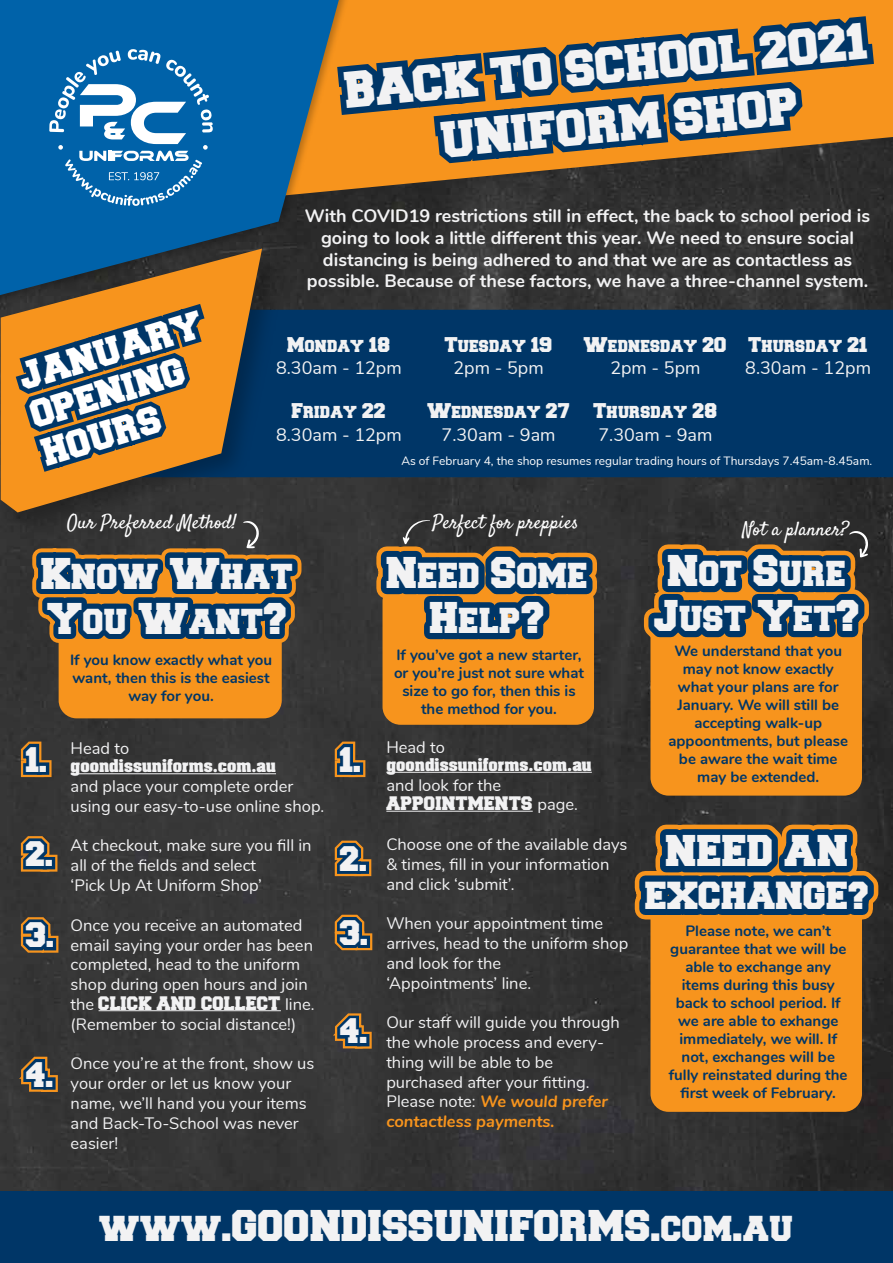
<style>
.page{position:relative;width:893px;height:1263px;background:#fff}
.page>*{position:absolute;margin:0;border:0;box-sizing:border-box;transform-origin:0 0}
.t1{font:43.5px/58.5px "Freshman";color:#f2f2f3;text-align:center}
.t2{font:37.5px/45px "Freshman";color:#f2f2f3;text-align:center}
.t3{font:33px/39.6px "Freshman";color:#fff}
.t4{font:33px "Freshman";color:#f2f2f3}
.t5{font:30px "Freshman";color:#f2f2f3}
.t6{font:19.5px "Satisfy";color:#fff}
.t7{font:700 18px/21.6px "Nunito";color:#f2f2f3;text-align:center}
.t8{font:18px "Freshman";color:#f2f2f3}
.t9{font:18px "Nunito";color:#f2f2f3}
.t10{font:16.5px/19.8px "Nunito";color:#f2f2f3}
.t11{font:16.5px "Freshman";color:#f2f2f3}
.t12{font:700 15px/18px "Nunito";color:#003667;text-align:center}
.t13{font:700 15px "Aachen";color:#f2f2f3}
.t14{font:12px "Nunito";color:#fff}
.s1{font-family:"Nunito"}
.s2{font-weight:700;font-style:italic;color:#f7941d}
</style>
<div class="page">
<img style="left:0;top:233px;width:893px;height:959px">
<div style="left:0;top:1192px;width:893px;height:71px;background:#003667"></div>
<div style="left:295px;top:310px;width:598px;height:167px;background:#003667"></div>
<img style="left:0;top:342px;width:295px;height:204px">
<svg style="left:1px;top:342px;width:261px;height:170px;background:#6d5535"></svg>
<svg style="left:10px;top:342px;width:200px;height:135px;background:#675d47"></svg>
<div style="left:59px;top:602px;width:223px;height:116px;background:#f7941d;border-radius:18px"></div>
<div style="left:382px;top:583px;width:212px;height:142px;background:#f7941d;border-radius:18px"></div>
<div style="left:650px;top:602px;width:212px;height:194px;background:#f7941d;border-radius:18px"></div>
<svg style="left:459px;top:0;width:434px;height:233px;background:#57442d"></svg>
<svg style="left:0;top:0;width:459px;height:342px;background:#345769"></svg>
<svg style="left:49px;top:49px;width:164px;height:157px"></svg>
<svg style="left:331px;top:10px;width:549px;height:165px;background:#776140"></svg>
<hr style="left:71px;top:773px;width:205px;height:1px;background:#f2f2f3">
<hr style="left:99px;top:1010px;width:182px;height:1px;background:#f2f2f3">
<div style="left:35px;top:760px;width:17px;height:17px;border:10px solid #f7941d"></div>
<svg style="left:16px;top:736px;width:33px;height:46px"></svg>
<div style="left:37px;top:762px;width:12px;height:13px;border:6px solid #003667"></div>
<hr style="left:386px;top:772px;width:206px;height:1px;background:#f2f2f3">
<hr style="left:386px;top:811px;width:147px;height:1px;background:#f2f2f3">
<div style="left:349px;top:760px;width:16px;height:17px;border:10px solid #f7941d"></div>
<svg style="left:329px;top:736px;width:34px;height:46px"></svg>
<div style="left:351px;top:762px;width:12px;height:13px;border:6px solid #003667"></div>
<svg style="left:11px;top:831px;width:48px;height:46px;background:#43443f"></svg>
<div style="left:43px;top:857px;width:12px;height:12px;border:6px solid #003667"></div>
<svg style="left:325px;top:835px;width:48px;height:46px;background:#454541"></svg>
<div style="left:357px;top:861px;width:12px;height:13px;border:6px solid #003667"></div>
<div style="left:42px;top:936px;width:16px;height:17px;border:10px solid #f7941d"></div>
<svg style="left:16px;top:912px;width:40px;height:46px;background:#424543"></svg>
<div style="left:44px;top:938px;width:12px;height:12px;border:6px solid #003667"></div>
<div style="left:355px;top:933px;width:17px;height:17px;border:10px solid #f7941d"></div>
<svg style="left:329px;top:909px;width:40px;height:46px;background:#434644"></svg>
<div style="left:358px;top:935px;width:12px;height:13px;border:6px solid #003667"></div>
<div style="left:41px;top:1075px;width:17px;height:17px;border:10px solid #f7941d"></div>
<svg style="left:6px;top:1044px;width:49px;height:53px;background:#3d3f3d"></svg>
<div style="left:43px;top:1077px;width:13px;height:13px;border:6px solid #003667"></div>
<div style="left:355px;top:1032px;width:17px;height:17px;border:10px solid #f7941d"></div>
<svg style="left:320px;top:1001px;width:49px;height:53px;background:#414240"></svg>
<div style="left:357px;top:1034px;width:12px;height:12px;border:6px solid #003667"></div>
<svg style="left:17px;top:512px;width:294px;height:174px"></svg>
<svg style="left:633px;top:496px;width:246px;height:156px;background:#404442"></svg>
<div style="left:650px;top:882px;width:212px;height:230px;background:#f7941d;border-radius:18px"></div>
<svg style="left:624px;top:777px;width:265px;height:193px"></svg>
<svg style="left:366px;top:498px;width:241px;height:156px"></svg>
<h1 class="t1" style="left:343px;top:62px;width:526px;rotate:-5deg">BACK TO SCHOOL 2021<br>UNIFORM SHOP</h1>
<h3 class="t3" style="left:15px;top:361px;width:192px;rotate:-17deg">JANUARY<br>OPENING<br>HOURS</h3>
<p class="t7" style="left:305px;top:204px;width:567px">With COVID19 restrictions still in effect, the back to school period is going to look a little different this year. We need to ensure social distancing is being adhered to and that we are as contactless as possible. Because of these factors, we have a three-channel system.</p>
<p class="t8" style="left:287px;top:336px;width:104px">Monday 18</p>
<p class="t9" style="left:276px;top:355px;width:127px">8.30am - 12pm</p>
<p class="t8" style="left:292px;top:403px;width:96px">Friday 22</p>
<p class="t9" style="left:276px;top:421px;width:127px">8.30am - 12pm</p>
<p class="t8" style="left:445px;top:336px;width:109px">Tuesday 19</p>
<p class="t9" style="left:453px;top:355px;width:92px">2pm - 5pm</p>
<p class="t8" style="left:427px;top:403px;width:144px">Wednesday 27</p>
<p class="t9" style="left:442px;top:421px;width:116px">7.30am - 9am</p>
<p class="t8" style="left:584px;top:336px;width:145px">Wednesday 20</p>
<p class="t9" style="left:610px;top:355px;width:92px">2pm - 5pm</p>
<p class="t8" style="left:593px;top:403px;width:125px">Thursday 28</p>
<p class="t9" style="left:598px;top:421px;width:116px">7.30am - 9am</p>
<p class="t8" style="left:748px;top:336px;width:121px">Thursday 21</p>
<p class="t9" style="left:745px;top:355px;width:127px">8.30am - 12pm</p>
<p class="t14" style="left:401px;top:452px;width:472px">As of February 4, the shop resumes regular trading hours of Thursdays 7.45am-8.45am.</p>
<p class="t6" style="left:67px;top:510px;width:171px">Our Preferred Method!</p>
<p class="t6" style="left:432px;top:510px;width:148px">Perfect for preppies</p>
<p class="t6" style="left:742px;top:517px;width:108px">Not a planner?</p>
<h2 class="t2" style="left:42px;top:553px;width:254px;text-align:left">Know What<br>You Want?</h2>
<h2 class="t2" style="left:387px;top:553px;width:203px">Need Some<br>Help?</h2>
<h2 class="t2" style="left:654px;top:550px;width:208px">Not Sure<br>Just Yet?</h2>
<p class="t12" style="left:70px;top:650px;width:204px">If you know exactly what you want, then this is the easiest way for you.</p>
<p class="t12" style="left:394px;top:645px;width:191px">If you’ve got a new starter, or you’re just not sure what size to go for, then this is the method for you.</p>
<p class="t12" style="left:668px;top:641px;width:181px">We understand that you may not know exactly what your plans are for<br>January. We will still be accepting walk-up appoontments, but please be aware the wait time may be extended.</p>
<h3 class="t5" style="left:26px;top:746px;width:23px">1.</h3>
<p class="t10" style="left:386px;top:736px;width:60px">Head to</p>
<p class="t10" style="left:71px;top:738px;width:60px">Head to</p>
<p class="t13" style="left:71px;top:755px;width:207px">goondissuniforms.com.au</p>
<p class="t10" style="left:71px;top:775px;width:255px">and place your complete order using our easy-to-use online shop.</p>
<p class="t10" style="left:71px;top:835px;width:242px">At checkout, make sure you fill in all of the fields and select<br>‘Pick Up At Uniform Shop’</p>
<p class="t10" style="left:71px;top:914px;width:244px">Once you receive an automated email saying your order has been completed, head to the uniform shop during open hours and join</p>
<p class="t11" style="left:71px;top:996px;width:245px"><span class="s1">the</span> CLICK AND COLLECT <span class="s1">line.</span></p>
<p class="t10" style="left:71px;top:1013px;width:227px">(Remember to social distance!)</p>
<p class="t10" style="left:71px;top:1053px;width:245px">Once you’re at the front, show us your order or let us know your name, we’ll hand you your items and Back-To-School was never easier!</p>
<h3 class="t5" style="left:340px;top:746px;width:23px">1.</h3>
<p class="t13" style="left:386px;top:754px;width:207px">goondissuniforms.com.au</p>
<p class="t10" style="left:386px;top:774px;width:116px">and look for the</p>
<p class="t11" style="left:386px;top:796px;width:193px">APPOINTMENTS <span class="s1">page.</span></p>
<p class="t10" style="left:386px;top:833px;width:243px">Choose one of the available days &amp; times, fill in your information and click ‘submit’.</p>
<p class="t10" style="left:386px;top:913px;width:243px">When your appointment time arrives, head to the uniform shop and look for the<br>‘Appointments’ line.</p>
<p class="t10" style="left:386px;top:1012px;width:235px">Our staff will guide you through the whole process and every&shy;thing will be able to be purchased after your fitting.<br>Please note: <span class="s2">We would prefer contactless payments.</span></p>
<h2 class="t2" style="left:666px;top:831px;width:184px">NEED AN</h2>
<h3 class="t4" style="left:645px;top:881px;width:226px">EXCHANGE?</h3>
<p class="t12" style="left:669px;top:921px;width:180px">Please note, we can’t guarantee that we will be able to exchange any items during this busy back to school period. If we are able to exhange immediately, we will. If not, exchanges will be fully reinstated during the first week of February.</p>
<h3 class="t5" style="left:26px;top:841px;width:29px">2.</h3>
<h3 class="t5" style="left:340px;top:845px;width:29px">2.</h3>
<h3 class="t5" style="left:26px;top:922px;width:30px">3.</h3>
<h3 class="t5" style="left:340px;top:919px;width:30px">3.</h3>
<h3 class="t5" style="left:340px;top:1018px;width:30px">4.</h3>
<h3 class="t5" style="left:26px;top:1061px;width:30px">4.</h3>
<h2 class="t2" style="left:99px;top:1205px;width:696px">www.GOONDISSUNIFORMS.com.au</h2>
</div>
